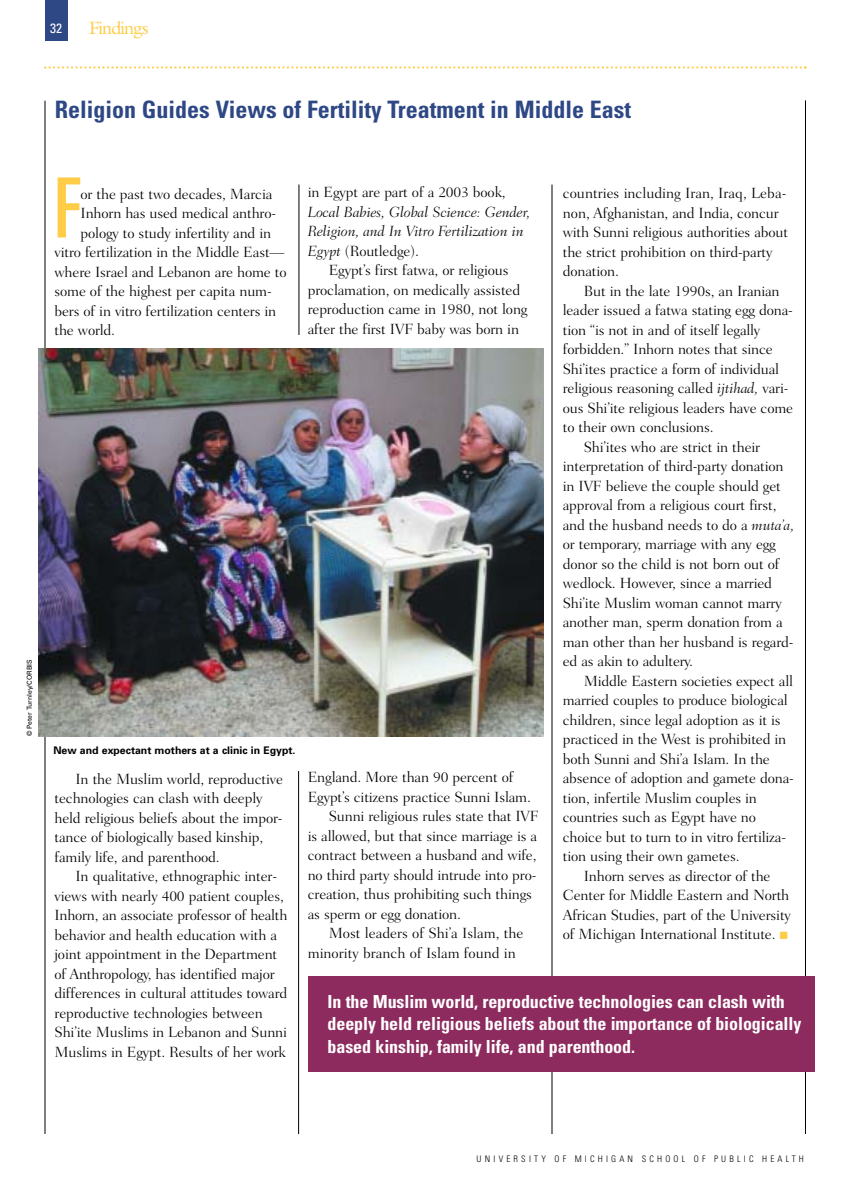
<style>
.page{position:relative;width:864px;height:1188px;background:#fff}
.page>*{position:absolute;margin:0;border:0;box-sizing:border-box;transform-origin:0 0}
.t1{font:ultra-condensed 83.25px "Univers";color:#fecc47}
.t2{font:700 condensed 24px "Univers";color:#2e4886}
.t3{font:700 condensed 18px/22.5px "Univers";letter-spacing:-.005em;color:#fff}
.t4{font:18px "Galliard";letter-spacing:-.055em;color:#fecc47}
.t5{font:300 15px/19.5px "Fairfield LH";letter-spacing:-.01em;color:#000}
.t6{font:italic 300 15px/19.5px "Fairfield LH";letter-spacing:-.01em;color:#000}
.t7{font:condensed 13.5px "Univers";color:#fff}
.t8{font:700 10.5px "Univers";color:#000}
.t9{font:300 condensed 9px "Univers";letter-spacing:.355em;color:#000}
.t10{font:6.75px "Univers";color:#000}
.s1{font-style:normal}
.s2{font-style:italic}
.s3{color:#fecc47}
</style>
<div class="page">
<hr style="left:298px;top:771px;width:1px;height:363px;background:#000">
<div style="left:45px;top:0;width:22px;height:40px;background:#2e4886"></div>
<svg style="left:44px;top:66px;width:763px;height:3px"></svg>
<hr style="left:552px;top:185px;width:1px;height:949px;background:#000">
<hr style="left:45px;top:101px;width:1px;height:1033px;background:#000">
<hr style="left:805px;top:100px;width:1px;height:1034px;background:#000">
<div style="left:308px;top:977px;width:507px;height:95px;background:#8d2b5f"></div>
<img style="left:38px;top:349px;width:505px;height:387px">
<hr style="left:299px;top:184px;width:1px;height:151px;background:#000">
<p class="t7" style="left:50px;top:23px;width:13px">32</p>
<p class="t4" style="left:89px;top:21px;width:61px">Findings</p>
<h2 class="t2" style="left:55px;top:101px;width:578px">Religion Guides Views of Fertility Treatment in Middle East</h2>
<p class="t10" style="left:27px;top:736px;width:78px;rotate:-90deg">© Peter Turnley/CORBIS</p>
<h1 class="t1" style="left:55px;top:177px;width:28px">F</h1>
<p class="t5" style="left:81px;top:185px;width:193px">or the past two decades, Marcia</p>
<p class="t5" style="left:81px;top:205px;width:197px">Inhorn has used medical anthro-</p>
<p class="t5" style="left:81px;top:224px;width:192px">pology to study infertility and in</p>
<p class="t5" style="left:55px;top:244px;width:232px">vitro fertilization in the Middle East—</p>
<p class="t5" style="left:55px;top:263px;width:234px">where Israel and Lebanon are home to</p>
<p class="t5" style="left:55px;top:283px;width:219px">some of the highest per capita num-</p>
<p class="t5" style="left:55px;top:302px;width:223px">bers of in vitro fertilization centers in</p>
<p class="t5" style="left:55px;top:322px;width:62px">the world.</p>
<p class="t8" style="left:53px;top:747px;width:244px">New and expectant mothers at a clinic in Egypt.</p>
<p class="t5" style="left:55px;top:770px;width:230px;text-indent:21px">In the Muslim world, reproductive technologies can clash with deeply held religious beliefs about the impor&shy;tance of biologically based kinship, family life, and parenthood.</p>
<p class="t5" style="left:55px;top:868px;width:234px;text-indent:21px">In qualitative, ethnographic inter&shy;views with nearly 400 patient couples, Inhorn, an associate professor of health behavior and health education with a joint appointment in the Department of Anthropology, has identified major differences in cultural attitudes toward reproductive technologies between Shi’ite Muslims in Lebanon and Sunni Muslims in Egypt. Results of her work</p>
<p class="t5" style="left:308px;top:184px;width:199px">in Egypt are part of a 2003 book,</p>
<p class="t6" style="left:308px;top:203px;width:224px">Local Babies, Global Science: Gender,<br>Religion, and In Vitro Fertilization in<br>Egypt <span class="s1">(Routledge).</span></p>
<p class="t5" style="left:308px;top:262px;width:221px;text-align:center">Egypt’s first fatwa, or religious proclamation, on medically assisted reproduction came in 1980, not long after the first IVF baby was born in</p>
<p class="t5" style="left:308px;top:769px;width:207px">England. More than 90 percent of</p>
<p class="t5" style="left:308px;top:788px;width:225px">Egypt’s citizens practice Sunni Islam.</p>
<p class="t5" style="left:329px;top:808px;width:212px">Sunni religious rules state that IVF</p>
<p class="t5" style="left:308px;top:827px;width:231px">is allowed, but that since marriage is a</p>
<p class="t5" style="left:308px;top:847px;width:230px">contract between a husband and wife,</p>
<p class="t5" style="left:308px;top:866px;width:230px">no third party should intrude into pro-</p>
<p class="t5" style="left:308px;top:886px;width:226px">creation, thus prohibiting such things</p>
<p class="t5" style="left:308px;top:905px;width:155px">as sperm or egg donation.</p>
<p class="t5" style="left:329px;top:925px;width:196px">Most leaders of Shi’a Islam, the</p>
<p class="t5" style="left:308px;top:944px;width:210px">minority branch of Islam found in</p>
<p class="t5" style="left:563px;top:185px;width:227px">countries including Iran, Iraq, Leba&shy;non, Afghanistan, and India, concur with Sunni religious authorities about the strict prohibition on third-party donation.</p>
<p class="t5" style="left:584px;top:282px;width:197px">But in the late 1990s, an Iranian</p>
<p class="t5" style="left:563px;top:302px;width:232px">leader issued a fatwa stating egg dona-</p>
<p class="t5" style="left:563px;top:321px;width:199px">tion “is not in and of itself legally</p>
<p class="t5" style="left:563px;top:341px;width:212px">forbidden.” Inhorn notes that since</p>
<p class="t5" style="left:563px;top:360px;width:218px">Shi’ites practice a form of individual</p>
<p class="t5" style="left:563px;top:380px;width:227px">religious reasoning called <span class="s2">ijtihad,</span> vari-</p>
<p class="t5" style="left:563px;top:399px;width:232px">ous Shi’ite religious leaders have come</p>
<p class="t5" style="left:563px;top:419px;width:152px">to their own conclusions.</p>
<p class="t5" style="left:584px;top:438px;width:178px">Shi’ites who are strict in their</p>
<p class="t5" style="left:563px;top:458px;width:222px">interpretation of third-party donation</p>
<p class="t5" style="left:563px;top:477px;width:220px">in IVF believe the couple should get</p>
<p class="t5" style="left:563px;top:497px;width:215px">approval from a religious court first,</p>
<p class="t5" style="left:563px;top:516px;width:233px">and the husband needs to do a <span class="s2">muta’a,</span></p>
<p class="t5" style="left:563px;top:536px;width:215px">or temporary, marriage with any egg</p>
<p class="t5" style="left:563px;top:555px;width:218px">donor so the child is not born out of</p>
<p class="t5" style="left:563px;top:575px;width:211px">wedlock. However, since a married</p>
<p class="t5" style="left:563px;top:594px;width:220px">Shi’ite Muslim woman cannot marry</p>
<p class="t5" style="left:563px;top:614px;width:221px">another man, sperm donation from a</p>
<p class="t5" style="left:563px;top:633px;width:232px">man other than her husband is regard-</p>
<p class="t5" style="left:563px;top:653px;width:132px">ed as akin to adultery.</p>
<p class="t5" style="left:584px;top:672px;width:211px">Middle Eastern societies expect all</p>
<p class="t5" style="left:563px;top:692px;width:226px">married couples to produce biological</p>
<p class="t5" style="left:563px;top:711px;width:219px">children, since legal adoption as it is</p>
<p class="t5" style="left:563px;top:731px;width:225px">practiced in the West is prohibited in</p>
<p class="t5" style="left:563px;top:750px;width:209px">both Sunni and Shi’a Islam. In the</p>
<p class="t5" style="left:563px;top:770px;width:233px">absence of adoption and gamete dona-</p>
<p class="t5" style="left:563px;top:789px;width:196px">tion, infertile Muslim couples in</p>
<p class="t5" style="left:563px;top:809px;width:195px">countries such as Egypt have no</p>
<p class="t5" style="left:563px;top:828px;width:225px">choice but to turn to in vitro fertiliza-</p>
<p class="t5" style="left:563px;top:848px;width:178px">tion using their own gametes.</p>
<p class="t5" style="left:584px;top:867px;width:188px">Inhorn serves as director of the</p>
<p class="t5" style="left:563px;top:887px;width:228px">Center for Middle Eastern and North</p>
<p class="t5" style="left:563px;top:906px;width:230px">African Studies, part of the University</p>
<p class="t5" style="left:563px;top:926px;width:226px">of Michigan International Institute. <span class="s3">■</span></p>
<p class="t3" style="left:328px;top:992px;width:475px">In the Muslim world, reproductive technologies can clash with deeply held religious beliefs about the importance of biologically based kinship, family life, and parenthood.</p>
<p class="t9" style="left:477px;top:1156px;width:329px">UNIVERSITY OF MICHIGAN SCHOOL OF PUBLIC HEALTH</p>
</div>
